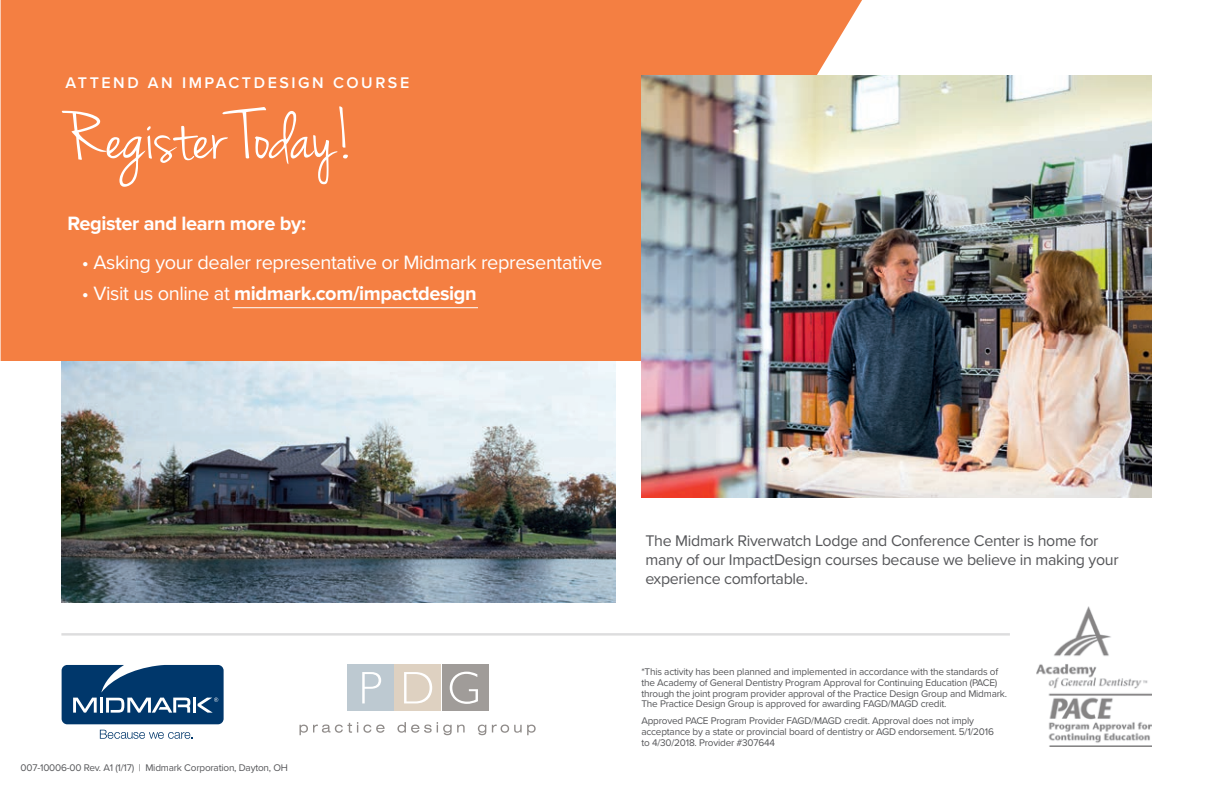
<style>
.page{position:relative;width:1224px;height:792px;background:#fff}
.page>*{position:absolute;margin:0;border:0;box-sizing:border-box;transform-origin:0 0}
.t1{font:73.4px "Jenna Sue";color:#fff}
.t2{font:700 20px "Proxima Nova";letter-spacing:-.02em;color:#fff}
.t3{font:20px "Proxima Nova";letter-spacing:-.02em;color:#fff}
.t4{font:16px/18.6px "Proxima Nova";letter-spacing:-.02em;color:#555659}
.t5{font:600 16px "Proxima Nova";letter-spacing:.16em;color:#fff}
.t6{font:10px/10.6px "Proxima Nova";letter-spacing:-.02em;color:#555659}
.s1{font-weight:400}
</style>
<div class="page">
<img style="left:62px;top:361px;width:553px;height:242px">
<div style="left:1px;top:0;width:861px;height:361px;background:#f47f42"></div>
<img style="left:1037px;top:607px;width:114px;height:140px">
<hr style="left:61px;top:633px;width:949px;height:3px;background:#555659">
<hr style="left:233px;top:307px;width:245px;height:1px;background:#fff">
<img style="left:641px;top:75px;width:510px;height:423px">
<svg style="left:62px;top:665px;width:162px;height:59px;background:#21517e"></svg>
<svg style="left:100px;top:730px;width:92px;height:9px"></svg>
<svg style="left:300px;top:722px;width:85px;height:13px"></svg>
<svg style="left:397px;top:722px;width:68px;height:13px"></svg>
<svg style="left:478px;top:725px;width:8px;height:10px"></svg>
<svg style="left:492px;top:725px;width:44px;height:10px"></svg>
<div style="left:347px;top:665px;width:46px;height:46px;background:#bdc9d1"></div>
<div style="left:395px;top:665px;width:46px;height:46px;background:#ded1c1"></div>
<div style="left:442px;top:665px;width:46px;height:46px;background:#a09c99"></div>
<svg style="left:362px;top:672px;width:19px;height:31px"></svg>
<svg style="left:404px;top:672px;width:28px;height:31px"></svg>
<svg style="left:450px;top:672px;width:28px;height:32px"></svg>
<p class="t5" style="left:66px;top:70px;width:345px">ATTEND AN IMPACTDESIGN COURSE</p>
<p class="t1" style="left:66px;top:95px;width:290px">Register Today!</p>
<p class="t2" style="left:68px;top:209px;width:240px">Register and learn more by:</p>
<p class="t3" style="left:82px;top:247px;width:522px">• Asking your dealer representative or Midmark representative</p>
<p class="t2" style="left:82px;top:278px;width:396px"><span class="s1">• Visit us online at</span> midmark.com/impactdesign</p>
<p class="t6" style="left:21px;top:762px;width:269px">007-10006-00 Rev. A1 (1/17) | Midmark Corporation, Dayton, OH</p>
<p class="t4" style="left:645px;top:531px;width:475px">The Midmark Riverwatch Lodge and Conference Center is home for many of our ImpactDesign courses because we believe in making your experience comfortable.</p>
<p class="t6" style="left:641px;top:666px;width:367px">*This activity has been planned and implemented in accordance with the standards of the Academy of General Dentistry Program Approval for Continuing Education (PACE) through the joint program provider approval of the Practice Design Group and Midmark.<br>The Practice Design Group is approved for awarding FAGD/MAGD credit.</p>
<p class="t6" style="left:641px;top:715px;width:354px">Approved PACE Program Provider FAGD/MAGD credit. Approval does not imply acceptance by a state or provincial board of dentistry or AGD endorsement. 5/1/2016 to 4/30/2018. Provider #307644</p>
</div>
